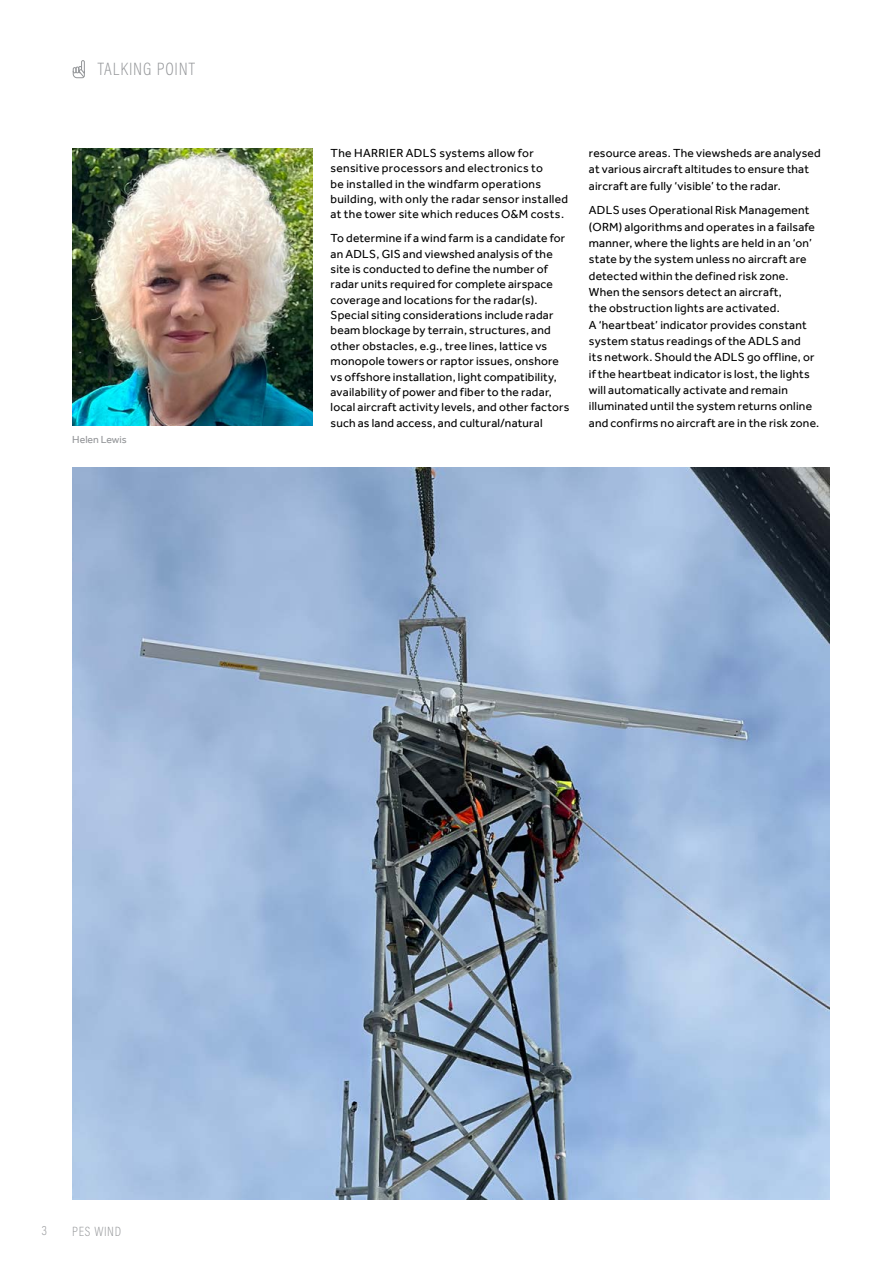
<style>
.page{position:relative;width:893px;height:1263px;background:#fff}
.page>*{position:absolute;margin:0;border:0;box-sizing:border-box;transform-origin:0 0}
.t1{font:200 18px "Acumin Pro Cond";letter-spacing:.05em;color:#939598}
.t2{font:200 13.5px "Acumin Pro Cond";letter-spacing:.05em;color:#939598}
.t3{font:12px/15.3px "Effra";letter-spacing:.02em;color:#000}
.t4{font:10.5px "Effra";color:#939598}
</style>
<div class="page">
<img style="left:72px;top:149px;width:241px;height:276px">
<img style="left:72px;top:468px;width:757px;height:731px">
<svg style="left:73px;top:60px;width:12px;height:18px"></svg>
<h1 class="t1" style="left:98px;top:59px;width:99px">TALKING POINT</h1>
<p class="t4" style="left:72px;top:435px;width:56px">Helen Lewis</p>
<p class="t3" style="left:331px;top:146px;width:239px">The HARRIER ADLS systems allow for sensitive processors and electronics to<br>be installed in the windfarm operations building, with only the radar sensor installed at the tower site which reduces O&amp;M costs.</p>
<p class="t3" style="left:331px;top:231px;width:240px">To determine if a wind farm is a candidate for an ADLS, GIS and viewshed analysis of the site is conducted to define the number of radar units required for complete airspace coverage and locations for the radar(s).<br>Special siting considerations include radar beam blockage by terrain, structures, and other obstacles, e.g., tree lines, lattice vs monopole towers or raptor issues, onshore vs offshore installation, light compatibility, availability of power and fiber to the radar, local aircraft activity levels, and other factors such as land access, and cultural/natural</p>
<p class="t3" style="left:589px;top:145px;width:233px;line-height:16.4px">resource areas. The viewsheds are analysed at various aircraft altitudes to ensure that aircraft are fully ‘visible’ to the radar.</p>
<p class="t3" style="left:589px;top:203px;width:232px;line-height:16.4px">ADLS uses Operational Risk Management (ORM) algorithms and operates in a failsafe manner, where the lights are held in an ‘on’ state by the system unless no aircraft are detected within the defined risk zone.<br>When the sensors detect an aircraft,<br>the obstruction lights are activated.<br>A ‘heartbeat’ indicator provides constant system status readings of the ADLS and<br>its network. Should the ADLS go offline, or if the heartbeat indicator is lost, the lights will automatically activate and remain illuminated until the system returns online and confirms no aircraft are in the risk zone.</p>
<p class="t2" style="left:42px;top:1223px;width:7px">3</p>
<p class="t2" style="left:72px;top:1224px;width:50px">PES WIND</p>
</div>
